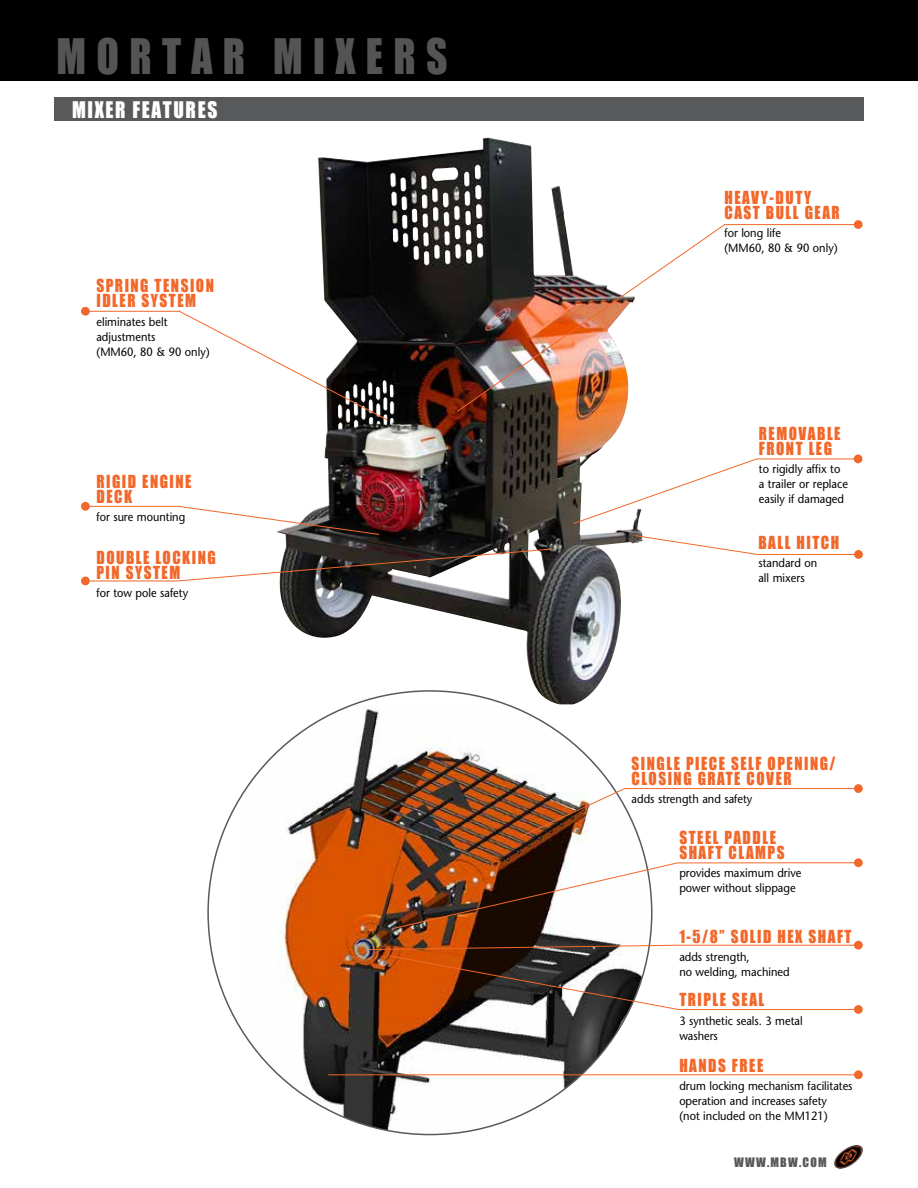
<style>
.page{position:relative;width:918px;height:1188px;background:#fff}
.page>*{position:absolute;margin:0;border:0;box-sizing:border-box;transform-origin:0 0}
.t1{font:45px "Impact";letter-spacing:.25em;color:#545456;scale:.92 1}
.t2{font:21px "Impact";letter-spacing:.085em;color:#fff;scale:.92 1}
.t3{font:16.5px/15px "Impact";letter-spacing:.1em;color:#f2682b;scale:.92 1}
.t4{font:12px/15px "Stone Sans";color:#000;scale:.92 1}
.t5{font:12px "Impact";letter-spacing:.1em;color:#58595b}
</style>
<div class="page">
<div style="left:0;top:0;width:918px;height:81px;background:#000"></div>
<img style="left:834px;top:1145px;width:29px;height:23px">
<div style="left:54px;top:98px;width:810px;height:23px;background:#58595b"></div>
<img style="left:243px;top:706px;width:409px;height:429px">
<hr style="left:625px;top:788px;width:238px;height:1px;background:#f2682b">
<div style="left:854px;top:784px;width:9px;height:9px;background:#f2682b;border-radius:50%"></div>
<hr style="left:677px;top:1009px;width:182px;height:1px;background:#f2682b">
<div style="left:854px;top:1005px;width:9px;height:9px;background:#f2682b;border-radius:50%"></div>
<img style="left:519px;top:787px;width:107px;height:51px">
<hr style="left:328px;top:1074px;width:531px;height:1px;background:#f2682b">
<div style="left:854px;top:1070px;width:9px;height:9px;background:#f2682b;border-radius:50%"></div>
<hr style="left:677px;top:862px;width:182px;height:1px;background:#f2682b">
<div style="left:854px;top:858px;width:9px;height:9px;background:#f2682b;border-radius:50%"></div>
<img style="left:393px;top:862px;width:285px;height:67px">
<hr style="left:677px;top:945px;width:182px;height:1px;background:#f2682b">
<div style="left:854px;top:941px;width:9px;height:9px;background:#f2682b;border-radius:50%"></div>
<svg style="left:369px;top:944px;width:310px;height:66px"></svg>
<img style="left:279px;top:138px;width:364px;height:566px">
<hr style="left:83px;top:581px;width:96px;height:1px;background:#f2682b">
<div style="left:81px;top:577px;width:9px;height:8px;background:#f2682b;border-radius:50%"></div>
<svg style="left:178px;top:548px;width:375px;height:34px"></svg>
<hr style="left:757px;top:554px;width:104px;height:1px;background:#f2682b">
<div style="left:854px;top:550px;width:9px;height:9px;background:#f2682b;border-radius:50%"></div>
<svg style="left:634px;top:535px;width:123px;height:20px"></svg>
<hr style="left:83px;top:311px;width:97px;height:1px;background:#f2682b">
<div style="left:81px;top:307px;width:9px;height:9px;background:#f2682b;border-radius:50%"></div>
<svg style="left:178px;top:310px;width:211px;height:111px"></svg>
<hr style="left:82px;top:506px;width:98px;height:1px;background:#f2682b">
<div style="left:81px;top:502px;width:9px;height:9px;background:#f2682b;border-radius:50%"></div>
<svg style="left:178px;top:506px;width:202px;height:29px"></svg>
<img style="left:456px;top:223px;width:270px;height:189px">
<hr style="left:724px;top:224px;width:137px;height:1px;background:#f2682b">
<div style="left:854px;top:220px;width:9px;height:9px;background:#f2682b;border-radius:50%"></div>
<hr style="left:756px;top:459px;width:104px;height:1px;background:#f2682b">
<div style="left:854px;top:455px;width:8px;height:8px;background:#f2682b;border-radius:50%"></div>
<svg style="left:572px;top:458px;width:186px;height:67px"></svg>
<h1 class="t1" style="left:57px;top:21px;width:427px">MORTAR MIXERS</h1>
<h2 class="t2" style="left:72px;top:93px;width:159px">MIXER FEATURES</h2>
<h3 class="t3" style="left:96px;top:278px;width:129px">SPRING TENSION<br>IDLER SYSTEM</h3>
<p class="t4" style="left:96px;top:314px;width:125px">eliminates belt adjustments<br>(MM60, 80 &amp; 90 only)</p>
<h3 class="t3" style="left:96px;top:474px;width:105px">RIGID ENGINE<br>DECK</h3>
<p class="t4" style="left:96px;top:510px;width:98px">for sure mounting</p>
<h3 class="t3" style="left:96px;top:549px;width:131px">DOUBLE LOCKING<br>PIN SYSTEM</h3>
<p class="t4" style="left:96px;top:585px;width:101px">for tow pole safety</p>
<h3 class="t3" style="left:724px;top:189px;width:127px">HEAVY-DUTY<br>CAST BULL GEAR</h3>
<p class="t4" style="left:724px;top:225px;width:125px">for long life<br>(MM60, 80 &amp; 90 only)</p>
<h3 class="t3" style="left:759px;top:425px;width:90px">REMOVABLE<br>FRONT LEG</h3>
<p class="t4" style="left:759px;top:461px;width:98px">to rigidly affix to a trailer or replace easily if damaged</p>
<h3 class="t3" style="left:758px;top:534px;width:89px">BALL HITCH</h3>
<p class="t4" style="left:758px;top:555px;width:65px">standard on all mixers</p>
<h3 class="t3" style="left:632px;top:755px;width:223px">SINGLE PIECE SELF OPENING/<br>CLOSING GRATE COVER</h3>
<p class="t4" style="left:632px;top:791px;width:133px">adds strength and safety</p>
<h3 class="t3" style="left:679px;top:829px;width:116px">STEEL PADDLE<br>SHAFT CLAMPS</h3>
<p class="t4" style="left:679px;top:865px;width:134px">provides maximum drive power without slippage</p>
<h3 class="t3" style="left:679px;top:929px;width:189px">1-5/8” SOLID HEX SHAFT</h3>
<p class="t4" style="left:679px;top:949px;width:121px">adds strength,<br>no welding, machined</p>
<h3 class="t3" style="left:679px;top:992px;width:94px">TRIPLE SEAL</h3>
<p class="t4" style="left:679px;top:1013px;width:136px">3 synthetic seals. 3 metal washers</p>
<h3 class="t3" style="left:679px;top:1057px;width:93px">HANDS FREE</h3>
<p class="t4" style="left:679px;top:1078px;width:190px">drum locking mechanism facilitates operation and increases safety<br>(not included on the MM121)</p>
<p class="t5" style="left:734px;top:1153px;width:94px">WWW.MBW.COM</p>
</div>
